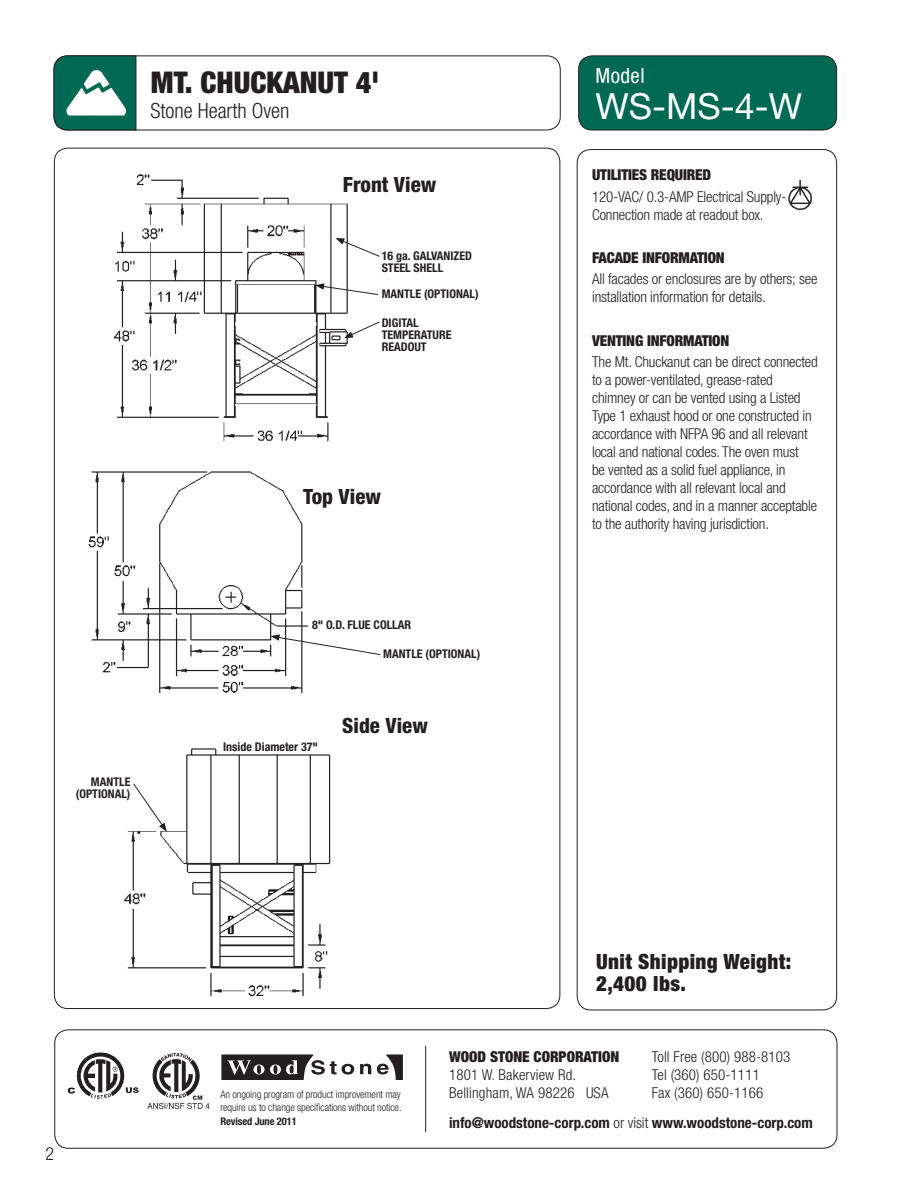
<style>
.page{position:relative;width:918px;height:1188px;background:#fff}
.page>*{position:absolute;margin:0;border:0;box-sizing:border-box;transform-origin:0 0}
.t1{font:36px "Helvetica Neue LT Std";color:#fff}
.t2{font:900 condensed 30px "Helvetica Neue LT Std";color:#231f20}
.t3{font:900 condensed 21px/22.5px "Helvetica Neue LT Std";letter-spacing:.02em;color:#231f20}
.t4{font:800 condensed 21px "Helvetica Neue LT Std";color:#231f20}
.t5{font:300 condensed 21px "Helvetica Neue LT Std";color:#231f20}
.t6{font:condensed 21px "Helvetica Neue LT Std";letter-spacing:.02em;color:#fff}
.t7{font:300 condensed 18px "Helvetica Neue LT Std";color:#231f20}
.Installation_Body_Co{font:300 condensed 15px/18px "Helvetica Neue LT Std";letter-spacing:-.01em;color:#231f20}
.Installation_Body_Co-2{font:900 condensed 15px/18px "Helvetica Neue LT Std";letter-spacing:-.01em;color:#231f20}
.Installation_Body_Co-3{font:300 condensed 15px "Helvetica Neue LT Std";letter-spacing:.01em;color:#231f20}
.t8{font:700 condensed 15px "Helvetica Neue LT Std";color:#231f20}
.t9{font:700 condensed 12px/12px "Helvetica Neue LT Std";color:#231f20}
.t10{font:300 condensed 10.5px/13.5px "Helvetica Neue LT Std";letter-spacing:-.01em;color:#231f20;text-align:justify}
.s1{font-weight:700}
.s2{font-weight:300}
</style>
<div class="page">
<img style="left:124px;top:748px;width:207px;height:249px">
<div style="left:54px;top:56px;width:507px;height:74px;border:1px solid #231f20;border-radius:14px"></div>
<div style="left:579px;top:56px;width:258px;height:74px;background:#006954;border-radius:14px"></div>
<div style="left:578px;top:56px;width:259px;height:74px;border:1px solid #231f20;border-radius:14px"></div>
<div style="left:54px;top:1029px;width:783px;height:120px;border:1px solid #231f20;border-radius:14px"></div>
<hr style="left:425px;top:1046px;width:1px;height:86px;background:#231f20">
<svg style="left:221px;top:1054px;width:116px;height:26px"></svg>
<div style="left:342px;top:1064px;width:12px;height:11px;background:#231f20;border-radius:50%"></div>
<svg style="left:345px;top:1066px;width:6px;height:6px"></svg>
<svg style="left:360px;top:1064px;width:11px;height:10px"></svg>
<svg style="left:377px;top:1054px;width:26px;height:26px"></svg>
<svg style="left:133px;top:783px;width:34px;height:51px"></svg>
<img style="left:67px;top:1052px;width:143px;height:58px">
<svg style="left:53px;top:55px;width:84px;height:76px"></svg>
<img style="left:788px;top:180px;width:24px;height:30px">
<svg style="left:351px;top:244px;width:29px;height:13px"></svg>
<svg style="left:351px;top:290px;width:27px;height:5px"></svg>
<svg style="left:351px;top:321px;width:29px;height:17px"></svg>
<img style="left:114px;top:174px;width:237px;height:268px">
<svg style="left:348px;top:648px;width:33px;height:7px"></svg>
<img style="left:88px;top:471px;width:260px;height:223px">
<div style="left:311px;top:608px;width:63px;height:29px;background:#fff"></div>
<p class="t2" style="left:151px;top:63px;width:230px">MT. CHUCKANUT 4'</p>
<p class="t5" style="left:150px;top:99px;width:141px">Stone Hearth Oven</p>
<p class="t4" style="left:343px;top:171px;width:95px">Front View</p>
<p class="t9" style="left:382px;top:250px;width:92px">16 ga. GALVANIZED<br>STEEL SHELL</p>
<p class="t9" style="left:382px;top:288px;width:99px">MANTLE (OPTIONAL)</p>
<p class="t9" style="left:382px;top:316px;width:71px">DIGITAL<br>TEMPERATURE<br>READOUT</p>
<p class="t9" style="left:76px;top:775px;width:56px;text-align:right">MANTLE (OPTIONAL)</p>
<p class="t4" style="left:303px;top:483px;width:79px">Top View</p>
<p class="t9" style="left:312px;top:618px;width:101px">8" O.D. FLUE COLLAR</p>
<p class="t9" style="left:383px;top:648px;width:99px">MANTLE (OPTIONAL)</p>
<p class="t9" style="left:223px;top:740px;width:96px">Inside Diameter 37"</p>
<p class="t4" style="left:342px;top:712px;width:87px">Side View</p>
<p class="t6" style="left:596px;top:63px;width:51px">Model</p>
<p class="t1" style="left:596px;top:84px;width:208px">WS-MS-4-W</p>
<p class="Installation_Body_Co-2" style="left:592px;top:166px;width:121px">UTILITIES REQUIRED</p>
<p class="Installation_Body_Co" style="left:592px;top:188px;width:196px">120-VAC/ 0.3-AMP Electrical Supply-<br>Connection made at readout box.</p>
<p class="Installation_Body_Co-2" style="left:592px;top:248px;width:134px">FACADE INFORMATION</p>
<p class="Installation_Body_Co" style="left:592px;top:270px;width:227px">All facades or enclosures are by others; see installation information for details.</p>
<p class="Installation_Body_Co-2" style="left:592px;top:331px;width:139px">VENTING INFORMATION</p>
<p class="Installation_Body_Co" style="left:592px;top:353px;width:227px">The Mt. Chuckanut can be direct connected to a power-ventilated, grease-rated chimney or can be vented using a Listed Type 1 exhaust hood or one constructed in accordance with NFPA 96 and all relevant local and national codes. The oven must<br>be vented as a solid fuel appliance, in accordance with all relevant local and national codes, and in a manner acceptable to the authority having jurisdiction.</p>
<p class="t7" style="left:45px;top:1144px;width:10px">2</p>
<p class="t10" style="left:220px;top:1087px;width:183px">An ongoing program of product improvement may require us to change specifications without notice.<br><span class="s1">Revised June 2011</span></p>
<p class="t3" style="left:596px;top:950px;width:197px">Unit Shipping Weight:<br>2,400 lbs.</p>
<p class="Installation_Body_Co-2" style="left:449px;top:1047px;width:172px">WOOD STONE CORPORATION<br><span class="s2">1801 W. Bakerview Rd.</span></p>
<p class="Installation_Body_Co-3" style="left:449px;top:1084px;width:161px">Bellingham, WA 98226 USA</p>
<p class="Installation_Body_Co-3" style="left:652px;top:1048px;width:140px">Toll Free (800) 988-8103</p>
<p class="Installation_Body_Co-3" style="left:652px;top:1066px;width:110px">Tel (360) 650-1111</p>
<p class="Installation_Body_Co-3" style="left:652px;top:1084px;width:113px">Fax (360) 650-1166</p>
<p class="t8" style="left:449px;top:1113px;width:365px">info@woodstone-corp.com <span class="s2">or visit</span> www.woodstone-corp.com</p>
</div>
